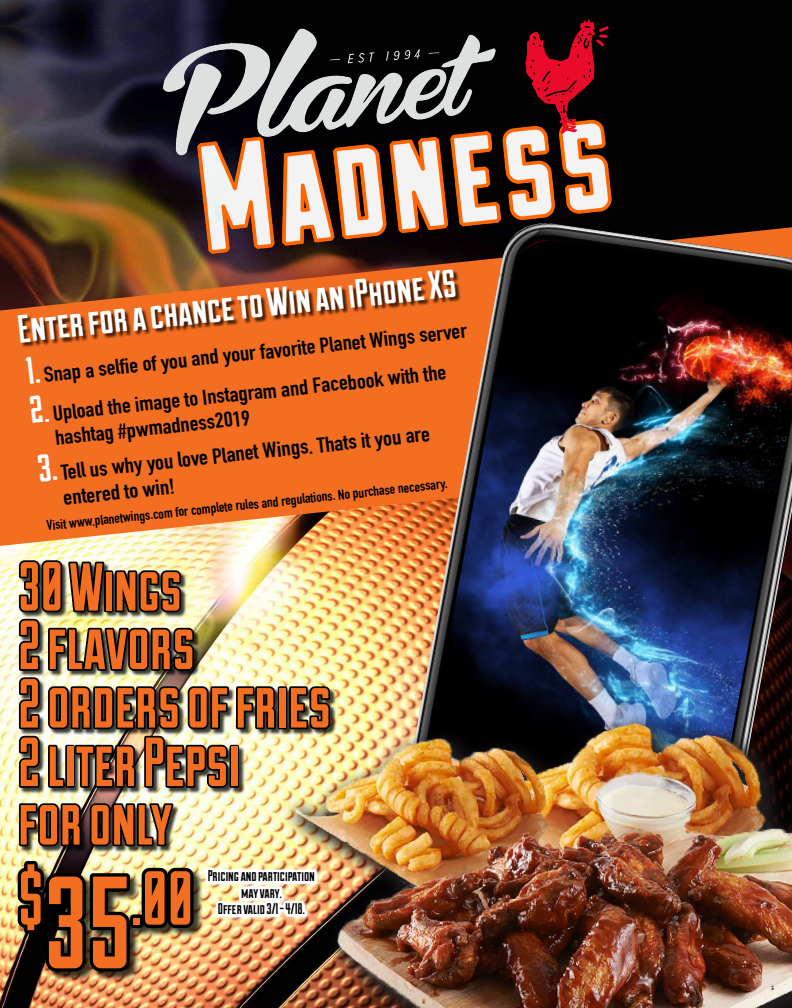
<style>
.page{position:relative;width:792px;height:1008px;background:#fff}
.page>*{position:absolute;margin:0;border:0;box-sizing:border-box;transform-origin:0 0}
.t1{font:76.4px "Duke Fill";color:#f36e21}
.t2{font:69.35px/58.5px "Duke Fill";color:#f36e21}
.t3{font:67.5px "Duke Fill";color:#f36e21}
.t4{font:39.4px "Duke Fill";color:#fff;scale:1.06 1}
.t5{font:700 21.35px/25.6px "DIN Condensed";color:#000;scale:1.12 1}
.t6{font:700 21.15px/24.8px "DIN Condensed";color:#000;scale:1.12 1}
.t7{font:15.5px/16.5px "Duke Fill";color:#000;text-align:center}
.t8{font:700 13.9px "DIN Condensed";color:#000;scale:1.06 1}
.t9{font:700 3px "DIN Condensed";color:#000;scale:1.06 1}
.s1{font-family:"Duke Fill";font-weight:400;font-size:38.15px;color:#fff}
.s2{font-family:"Duke Fill";font-weight:400;font-size:30px;color:#fff}
.s3{font-family:"Duke Fill";font-weight:400;font-size:38.55px;color:#fff}
.s4{font-size:69.35px}
.s5{font-size:131.05px}
</style>
<div class="page">
<img style="left:0;top:0;width:792px;height:1008px">
<div style="left:20px;top:561px;width:316px;height:292px;background:#000;opacity:.75"></div>
<img style="left:17px;top:559px;width:261px;height:231px">
<div style="left:230px;top:745px;width:9px;height:43px;border:4px solid #000"></div>
<div style="left:19px;top:862px;width:185px;height:120px;background:#000;opacity:.75"></div>
<img style="left:147px;top:4px;width:480px;height:223px">
<svg style="left:0;top:227px;width:403px;height:319px;background:#d86c2a"></svg>
<img style="left:403px;top:223px;width:389px;height:434px">
<img style="left:418px;top:234px;width:374px;height:423px">
<img style="left:261px;top:657px;width:531px;height:351px">
<div style="left:19px;top:270px;width:443px;height:78px;background:#000;opacity:.75"></div>
<img style="left:14px;top:799px;width:307px;height:176px">
<div style="left:300px;top:910px;width:7px;height:7px;border:5px solid #fff"></div>
<h3 class="t4" style="left:15px;top:306px;width:417px;rotate:-6deg">Enter for a chance to Win an iPhone XS</h3>
<p class="t6" style="left:26px;top:364px;width:396px;rotate:-6deg"><span class="s1">1.</span> Snap a selfi e of you and your favorite Planet Wings server</p>
<p class="t6" style="left:51px;top:401px;width:355px;text-indent:-22px;rotate:-6deg"><span class="s1">2</span><span class="s2">.</span> Upload the image to Instagram and Facebook with the hashtag #pwmadness2019</p>
<p class="t5" style="left:59px;top:459px;width:333px;text-indent:-23px;rotate:-6deg"><span class="s3">3.</span> Tell us why you love Planet Wings. Thats it you are entered to win!</p>
<p class="t8" style="left:46px;top:516px;width:382px;rotate:-6deg">Visit www.planetwings.com for complete rules and regulations. No purchase necessary.</p>
<h3 class="t3" style="left:18px;top:548px;width:165px"><span class="s4">30</span> Wings</h3>
<h2 class="t2" style="left:18px;top:614px;width:315px">2 flavors<br>2 orders of fries<br>2 liter Pepsi<br>for only</h2>
<h1 class="t1" style="left:18px;top:854px;width:177px">$<span class="s5">35</span>.00</h1>
<p class="t7" style="left:208px;top:867px;width:109px">Pricing and participation may vary.<br>Offer valid 3/1 - 4/18.</p>
<p class="t9" style="left:771px;top:990px;width:5px;rotate:-90deg">ARD</p>
</div>
